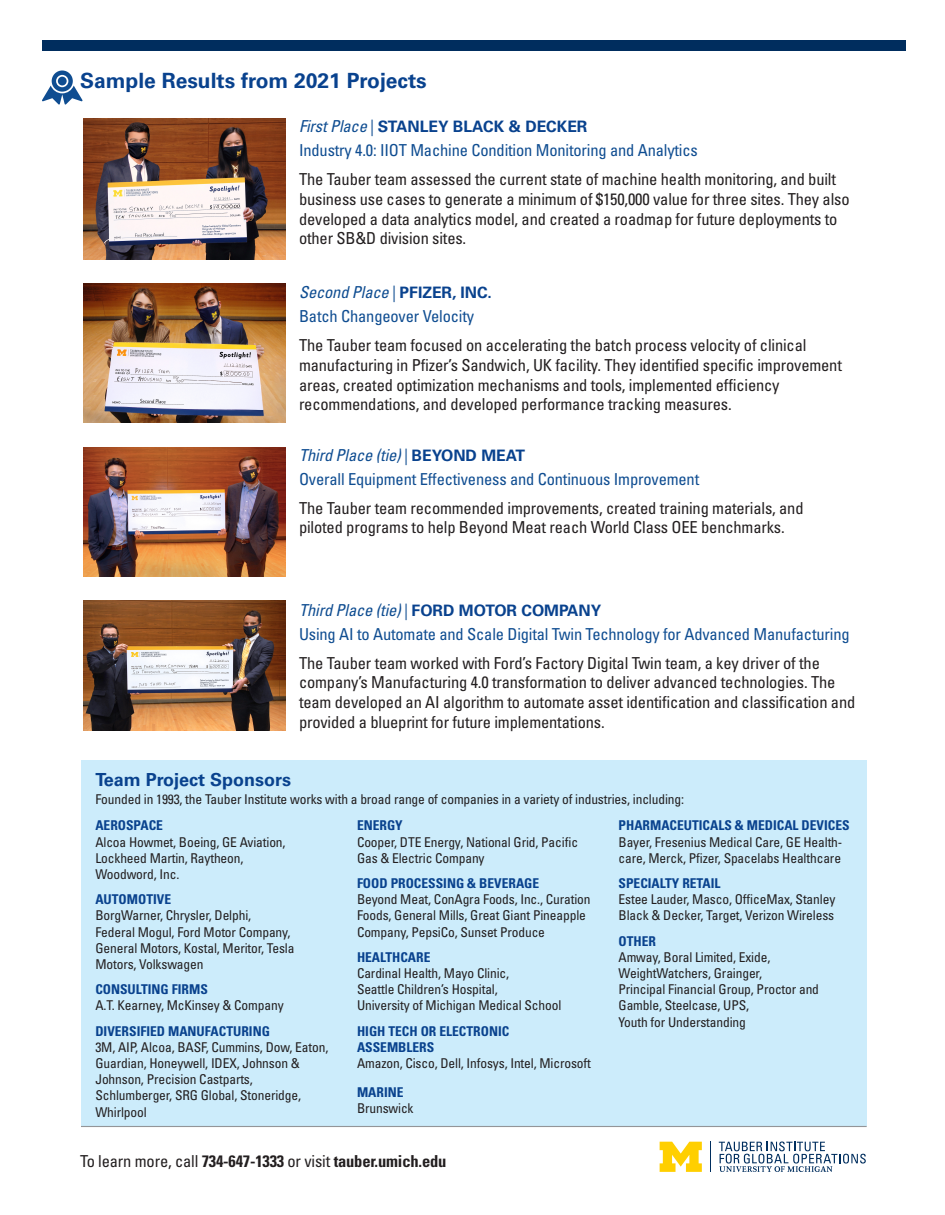
<style>
.page{position:relative;width:945px;height:1215px;background:#fff}
.page>*{position:absolute;margin:0;border:0;box-sizing:border-box;transform-origin:0 0}
.t1{font:700 21px "Univers";color:#09428e}
.t2{font:700 18px "Univers";color:#09428e}
.t3{font:condensed 16.5px/19.8px "Univers";letter-spacing:-.01em;color:#231f20}
.winner-project-title{font:condensed 16.5px "Univers";letter-spacing:-.01em;color:#0f4d91}
.t4{font:700 condensed 16.5px "Univers";letter-spacing:-.01em;color:#231f20}
.t5{font:italic condensed 16.5px "Univers";letter-spacing:-.01em;color:#0f4d91}
.t6{font:700 15.75px "Univers";color:#09428e}
.sponsor-list-body-sm{font:condensed 13.5px/16.2px "Univers";letter-spacing:-.01em;color:#231f20}
.t7{font:700 condensed 13.5px/16.2px "Univers";color:#09428e}
.s1{font-weight:400;font-style:italic;font-stretch:condensed;font-size:16.5px;color:#0f4d91}
.s2{font-weight:400;font-stretch:condensed;font-size:16.5px;color:#0f4d91}
.s3{font-style:normal}
.s4{font-weight:700;font-style:normal;font-stretch:normal;font-size:15.75px;color:#09428e}
.s5{font-weight:400}
</style>
<div class="page">
<div style="left:42px;top:40px;width:864px;height:10px;background:#002d5e"></div>
<div style="left:81px;top:760px;width:786px;height:366px;background:#ccecfb"></div>
<hr style="left:81px;top:1126px;width:786px;height:1px;background:#939598">
<svg style="left:42px;top:70px;width:41px;height:35px"></svg>
<svg style="left:660px;top:1142px;width:42px;height:30px"></svg>
<svg style="left:719px;top:1142px;width:147px;height:30px"></svg>
<hr style="left:710px;top:1142px;width:1px;height:30px;background:#002e5e">
<img style="left:83px;top:119px;width:202px;height:140px">
<img style="left:83px;top:283px;width:202px;height:140px">
<img style="left:83px;top:600px;width:202px;height:130px">
<img style="left:83px;top:447px;width:202px;height:130px">
<p class="t1" style="left:80px;top:68px;width:348px">Sample Results from 2021 Projects</p>
<p class="t6" style="left:299px;top:117px;width:290px"><span class="s1">First Place</span> <span class="s2">|</span> STANLEY BLACK &amp; DECKER</p>
<p class="winner-project-title" style="left:299px;top:140px;width:400px">Industry 4.0: IIOT Machine Condition Monitoring and Analytics</p>
<p class="t3" style="left:299px;top:169px;width:552px">The Tauber team assessed the current state of machine health monitoring, and built business use cases to generate a minimum of $150,000 value for three sites. They also developed a data analytics model, and created a roadmap for future deployments to other SB&amp;D division sites.</p>
<p class="t5" style="left:299px;top:282px;width:195px">Second Place <span class="s3">|</span> <span class="s4">PFIZER, INC.</span></p>
<p class="winner-project-title" style="left:299px;top:306px;width:177px">Batch Changeover Velocity</p>
<p class="t3" style="left:299px;top:335px;width:544px">The Tauber team focused on accelerating the batch process velocity of clinical manufacturing in Pfizer’s Sandwich, UK facility. They identified specific improvement areas, created optimization mechanisms and tools, implemented efficiency recommendations, and developed performance tracking measures.</p>
<p class="t5" style="left:299px;top:444px;width:228px">Third Place (tie) <span class="s3">|</span> <span class="s4">BEYOND MEAT</span></p>
<p class="winner-project-title" style="left:299px;top:469px;width:402px">Overall Equipment Effectiveness and Continuous Improvement</p>
<p class="t3" style="left:299px;top:498px;width:506px">The Tauber team recommended improvements, created training materials, and piloted programs to help Beyond Meat reach World Class OEE benchmarks.</p>
<p class="t6" style="left:299px;top:601px;width:304px"><span class="s1">Third Place (tie)</span> <span class="s2">|</span> FORD MOTOR COMPANY</p>
<p class="winner-project-title" style="left:299px;top:624px;width:552px">Using AI to Automate and Scale Digital Twin Technology for Advanced Manufacturing</p>
<p class="t3" style="left:299px;top:653px;width:558px">The Tauber team worked with Ford’s Factory Digital Twin team, a key driver of the company’s Manufacturing 4.0 transformation to deliver advanced technologies. The team developed an AI algorithm to automate asset identification and classification and provided a blueprint for future implementations.</p>
<p class="t2" style="left:95px;top:769px;width:197px">Team Project Sponsors</p>
<p class="sponsor-list-body-sm" style="left:95px;top:791px;width:590px">Founded in 1993, the Tauber Institute works with a broad range of companies in a variety of industries, including:</p>
<p class="t7" style="left:95px;top:817px;width:69px">AEROSPACE</p>
<p class="sponsor-list-body-sm" style="left:95px;top:833px;width:192px">Alcoa Howmet, Boeing, GE Aviation,<br>Lockheed Martin, Raytheon,<br>Woodword, Inc.</p>
<p class="t7" style="left:95px;top:891px;width:77px">AUTOMOTIVE</p>
<p class="sponsor-list-body-sm" style="left:95px;top:907px;width:201px">BorgWarner, Chrysler, Delphi,<br>Federal Mogul, Ford Motor Company,<br>General Motors, Kostal, Meritor, Tesla<br>Motors, Volkswagen</p>
<p class="t7" style="left:95px;top:981px;width:114px">CONSULTING FIRMS</p>
<p class="sponsor-list-body-sm" style="left:95px;top:997px;width:190px">A.T. Kearney, McKinsey &amp; Company</p>
<p class="t7" style="left:95px;top:1023px;width:176px">DIVERSIFIED MANUFACTURING</p>
<p class="sponsor-list-body-sm" style="left:95px;top:1039px;width:234px">3M, AIP, Alcoa, BASF, Cummins, Dow, Eaton,<br>Guardian, Honeywell, IDEX, Johnson &amp;<br>Johnson, Precision Castparts,<br>Schlumberger, SRG Global, Stoneridge,<br>Whirlpool</p>
<p class="t7" style="left:357px;top:817px;width:47px">ENERGY</p>
<p class="sponsor-list-body-sm" style="left:357px;top:833px;width:223px">Cooper, DTE Energy, National Grid, Pacific<br>Gas &amp; Electric Company</p>
<p class="t7" style="left:357px;top:875px;width:184px">FOOD PROCESSING &amp; BEVERAGE</p>
<p class="sponsor-list-body-sm" style="left:357px;top:891px;width:235px">Beyond Meat, ConAgra Foods, Inc., Curation<br>Foods, General Mills, Great Giant Pineapple<br>Company, PepsiCo, Sunset Produce</p>
<p class="t7" style="left:357px;top:949px;width:75px">HEALTHCARE</p>
<p class="sponsor-list-body-sm" style="left:357px;top:965px;width:206px">Cardinal Health, Mayo Clinic,<br>Seattle Children’s Hospital,<br>University of Michigan Medical School</p>
<p class="t7" style="left:357px;top:1023px;width:154px">HIGH TECH OR ELECTRONIC<br>ASSEMBLERS</p>
<p class="sponsor-list-body-sm" style="left:357px;top:1055px;width:235px">Amazon, Cisco, Dell, Infosys, Intel, Microsoft</p>
<p class="t7" style="left:357px;top:1084px;width:48px">MARINE</p>
<p class="sponsor-list-body-sm" style="left:357px;top:1100px;width:58px">Brunswick</p>
<p class="t7" style="left:619px;top:817px;width:233px">PHARMACEUTICALS &amp; MEDICAL DEVICES</p>
<p class="sponsor-list-body-sm" style="left:619px;top:833px;width:225px">Bayer, Fresenius Medical Care, GE Health&shy;care, Merck, Pfizer, Spacelabs Healthcare</p>
<p class="t7" style="left:619px;top:875px;width:103px">SPECIALTY RETAIL</p>
<p class="sponsor-list-body-sm" style="left:619px;top:891px;width:218px">Estee Lauder, Masco, OfficeMax, Stanley<br>Black &amp; Decker, Target, Verizon Wireless</p>
<p class="t7" style="left:619px;top:933px;width:39px">OTHER</p>
<p class="sponsor-list-body-sm" style="left:619px;top:949px;width:202px">Amway, Boral Limited, Exide,<br>WeightWatchers, Grainger,<br>Principal Financial Group, Proctor and<br>Gamble, Steelcase, UPS,<br>Youth for Understanding</p>
<p class="t4" style="left:80px;top:1151px;width:368px"><span class="s5">To learn more, call</span> 734-647-1333 <span class="s5">or visit</span> tauber.umich.edu</p>
</div>
